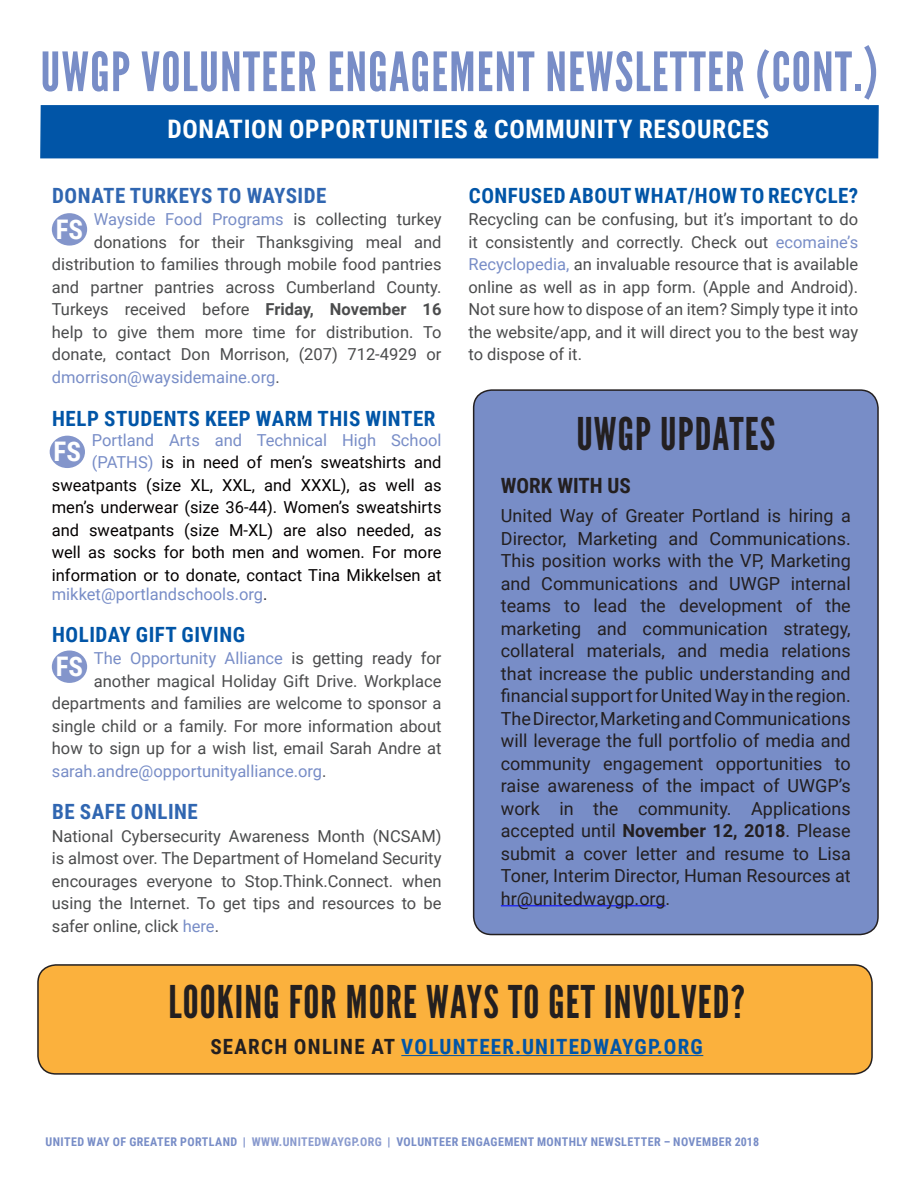
<style>
.page{position:relative;width:918px;height:1188px;background:#fff}
.page>*{position:absolute;margin:0;border:0;box-sizing:border-box;transform-origin:0 0}
.t1{font:54px "League Gothic";letter-spacing:.025em;color:#788dc7}
.Title_Opportunity{font:45px "League Gothic";letter-spacing:.025em;color:#231f20}
.Subtitle_Opportunity{font:45px "League Gothic";letter-spacing:.025em;color:#231f20}
.t2{font:700 27px "Roboto Condensed";color:#fff}
.Title_Opportunity-2{font:700 25.5px "Roboto Condensed";letter-spacing:.025em;color:#fff}
.Title_Opportunity-3{font:700 21px "Roboto Condensed";letter-spacing:.025em;color:#0155a7}
.Title_Opportunity-4{font:700 21px "Roboto Condensed";letter-spacing:.06em;color:#0155a7}
.Title_Opportunity-5{font:700 21px "Roboto Condensed";letter-spacing:.025em;color:#3066b1}
.Body_-_Main_text{font:700 21px "Roboto Condensed";color:#231f20}
.Body_-_Main_text-2{font:18px/22.5px "Roboto";color:#231f20;text-align:justify}
.Body_-_Main_text-3{font:16.5px/22.5px "Roboto";color:#4b4c4d;text-align:justify}
.Body_-_Main_text-4{font:16.5px/22.5px "Roboto";color:#040101;text-align:right}
.Title_Opportunity-6{font:16.5px "Roboto";color:#4b4c4d}
.Body_-_Main_text-5{font:16.5px "Roboto";color:#788dc7}
.Title_Opportunity-7{font:16.5px "Roboto";color:#788dc7}
.t3{font:700 12px "Roboto Condensed";letter-spacing:.035em;color:#788dc7}
.s1{font-size:59.4px}
.s2{color:#4b4c4d}
.s3{font-weight:700}
.s4{color:#788dc7}
.s5{color:#231f20}
.s6{color:#899ace}
</style>
<div class="page">
<div style="left:40px;top:105px;width:839px;height:54px;background:#0155a7"></div>
<div style="left:38px;top:965px;width:834px;height:109px;background:#fbb13d;border-radius:18px"></div>
<div style="left:37px;top:964px;width:836px;height:111px;border:2px solid #231f20;border-radius:18px"></div>
<hr style="left:401px;top:1055px;width:302px;height:1px;background:#0155a7">
<div style="left:474px;top:390px;width:404px;height:545px;background:#788dc7;border-radius:18px"></div>
<div style="left:473px;top:389px;width:406px;height:546px;border:2px solid #231f20;border-radius:18px"></div>
<hr style="left:501px;top:905px;width:165px;height:1px;background:#00f">
<div style="left:52px;top:213px;width:35px;height:33px;background:#8395cb;border-radius:50%"></div>
<div style="left:50px;top:436px;width:35px;height:32px;background:#8395cb;border-radius:50%"></div>
<div style="left:52px;top:651px;width:35px;height:32px;background:#8395cb;border-radius:50%"></div>
<h1 class="t1" style="left:40px;top:40px;width:839px">UWGP VOLUNTEER ENGAGEMENT NEWSLETTER (CONT<span class="s1">.)</span></h1>
<p class="Title_Opportunity-2" style="left:167px;top:111px;width:603px">DONATION OPPORTUNITIES &amp; COMMUNITY RESOURCES</p>
<p class="Title_Opportunity-5" style="left:52px;top:181px;width:276px">DONATE TURKEYS TO WAYSIDE</p>
<p class="Title_Opportunity-7" style="left:94px;top:208px;width:349px">Wayside Food Programs <span class="s2">is collecting turkey</span></p>
<p class="Title_Opportunity-6" style="left:94px;top:230px;width:349px">donations for their Thanksgiving meal and</p>
<p class="Title_Opportunity-6" style="left:52px;top:253px;width:391px">distribution to families through mobile food pantries</p>
<p class="Title_Opportunity-6" style="left:52px;top:275px;width:391px">and partner pantries across Cumberland County.</p>
<p class="Title_Opportunity-6" style="left:52px;top:298px;width:391px">Turkeys received before <span class="s3">Friday, November 16</span></p>
<p class="Title_Opportunity-6" style="left:52px;top:320px;width:391px">help to give them more time for distribution. To</p>
<p class="Title_Opportunity-6" style="left:52px;top:343px;width:391px">donate, contact Don Morrison, (207) 712-4929 or</p>
<p class="Title_Opportunity-7" style="left:52px;top:365px;width:229px">dmorrison@waysidemaine.org<span class="s2">.</span></p>
<p class="Title_Opportunity-3" style="left:52px;top:404px;width:385px">HELP STUDENTS KEEP WARM THIS WINTER</p>
<p class="Body_-_Main_text-4" style="left:52px;top:428px;width:391px"><span class="s4">Portland Arts and Technical High School (PATHS)</span> is in need of men’s sweatshirts and sweatpants (size XL, XXL, and XXXL), as well as men’s underwear (size 36-44). Women’s sweatshirts and sweatpants (size M-XL) are also needed, as well as socks for both men and women. For more information or to donate, contact Tina Mikkelsen at</p>
<p class="Body_-_Main_text-5" style="left:52px;top:583px;width:217px">mikket@portlandschools.org<span class="s5">.</span></p>
<p class="Title_Opportunity-3" style="left:52px;top:619px;width:194px">HOLIDAY GIFT GIVING</p>
<p class="Body_-_Main_text-5" style="left:94px;top:647px;width:349px">The Opportunity Alliance <span class="s2">is getting ready for</span></p>
<p class="Body_-_Main_text-3" style="left:94px;top:669px;width:349px">another magical Holiday Gift Drive. Workplace</p>
<p class="Body_-_Main_text-3" style="left:52px;top:691px;width:391px">departments and families are welcome to sponsor a</p>
<p class="Body_-_Main_text-3" style="left:52px;top:714px;width:391px">single child or a family. For more information about</p>
<p class="Body_-_Main_text-3" style="left:52px;top:736px;width:391px">how to sign up for a wish list, email Sarah Andre at</p>
<p class="Body_-_Main_text-5" style="left:52px;top:759px;width:276px">sarah.andre@opportunityalliance.org<span class="s2">.</span></p>
<p class="Title_Opportunity-5" style="left:52px;top:797px;width:147px">BE SAFE ONLINE</p>
<p class="Body_-_Main_text-3" style="left:52px;top:824px;width:391px">National Cybersecurity Awareness Month (NCSAM) is almost over. The Department of Homeland Security encourages everyone to Stop.Think.Connect. when using the Internet. To get tips and resources to be safer online, click <span class="s4">here</span>.</p>
<p class="t2" style="left:56px;top:210px;width:29px">FS</p>
<p class="t2" style="left:54px;top:433px;width:29px">FS</p>
<p class="t2" style="left:56px;top:647px;width:29px">FS</p>
<p class="Title_Opportunity-3" style="left:469px;top:181px;width:391px">CONFUSED ABOUT WHAT/HOW TO RECYCLE?</p>
<p class="Body_-_Main_text-3" style="left:469px;top:208px;width:391px">Recycling can be confusing, but it’s important to do it consistently and correctly. Check out <span class="s4">ecomaine’s Recyclopedia,</span> an invaluable resource that is available online as well as in app form. (Apple and Android).<br>Not sure how to dispose of an item? Simply type it into the website/app, and it will direct you to the best way to dispose of it.</p>
<p class="Subtitle_Opportunity" style="left:576px;top:407px;width:200px">UWGP UPDATES</p>
<p class="Body_-_Main_text" style="left:501px;top:471px;width:132px">WORK WITH US</p>
<p class="Body_-_Main_text-2" style="left:501px;top:504px;width:351px">United Way of Greater Portland is hiring a Director, Marketing and Communications.<br>This position works with the VP, Marketing and Communications and UWGP internal teams to lead the development of the marketing and communication strategy, collateral materials, and media relations that increase the public understanding and financial support for United Way in the region.<br>The Director, Marketing and Communications will leverage the full portfolio of media and community engagement opportunities to raise awareness of the impact of UWGP’s work in the community. Applications accepted until <span class="s3">November 12, 2018</span>. Please submit a cover letter and resume to Lisa Toner, Interim Director, Human Resources at hr@unitedwaygp.org.</p>
<p class="Title_Opportunity" style="left:168px;top:975px;width:578px">LOOKING FOR MORE WAYS TO GET INVOLVED?</p>
<p class="Title_Opportunity-4" style="left:210px;top:1032px;width:494px"><span class="s5">SEARCH ONLINE AT</span> VOLUNTEER.UNITEDWAYGP.ORG</p>
<p class="t3" style="left:46px;top:1133px;width:715px">UNITED WAY OF GREATER PORTLAND | <span class="s6">WWW.UNITEDWAYGP.ORG</span> | VOLUNTEER ENGAGEMENT MONTHLY NEWSLETTER – NOVEMBER 2018</p>
</div>
